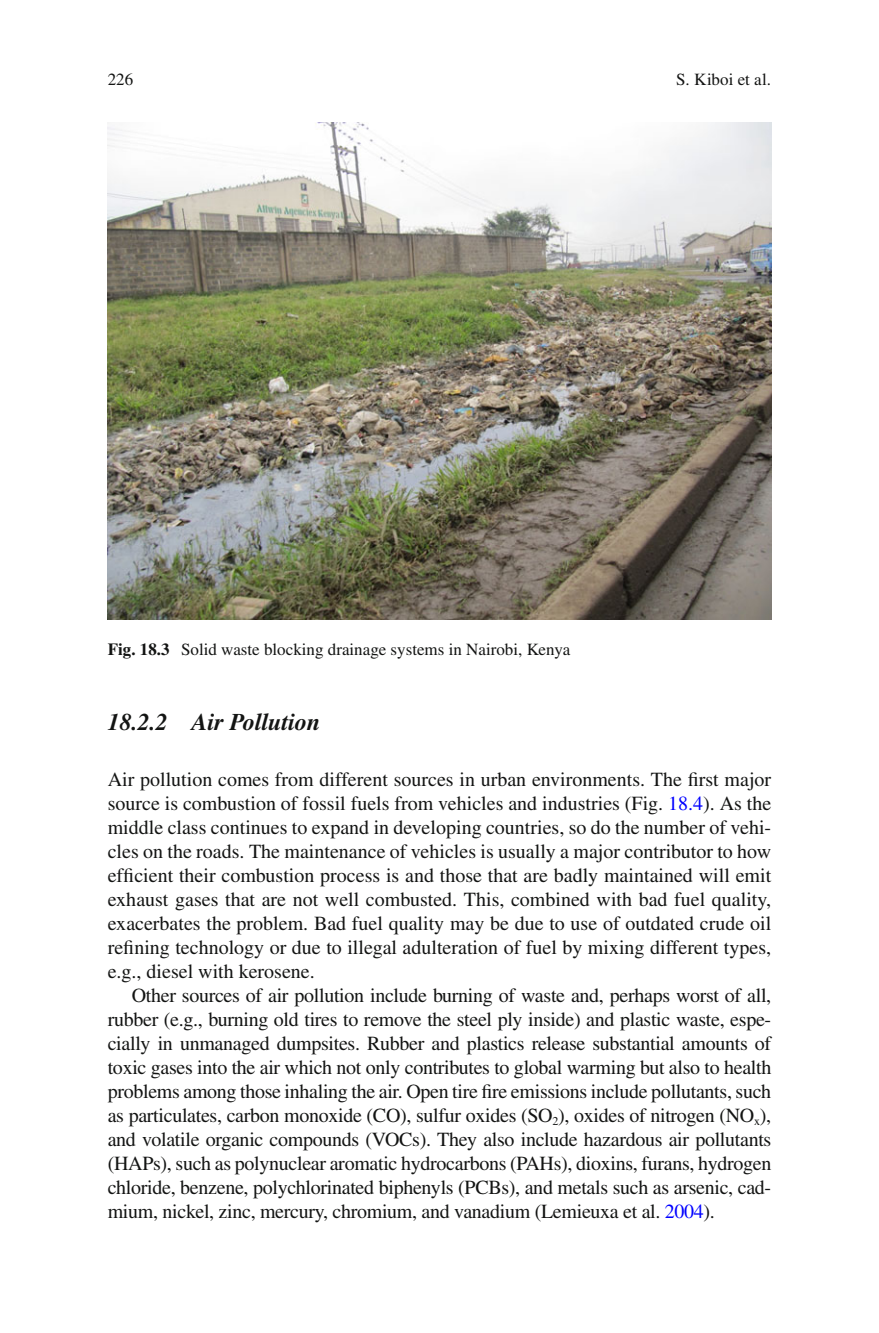
<style>
.page{position:relative;width:879px;height:1333px;background:#fff}
.page>*{position:absolute;margin:0;border:0;box-sizing:border-box;transform-origin:0 0}
.t1{font:italic 700 24px "Times";color:#131413}
.t2{font:20px/24px "Times";letter-spacing:-.015em;color:#131413;text-align:justify}
.t3{font:17px "Times";color:#131413}
.s1{font-weight:700}
.s2{color:#00f}
</style>
<div class="page">
<img style="left:108px;top:122px;width:663px;height:498px">
<p class="t3" style="left:108px;top:73px;width:27px">226</p>
<p class="t3" style="left:676px;top:73px;width:96px">S. Kiboi et al.</p>
<p class="t3" style="left:108px;top:643px;width:464px"><span class="s1">Fig. 18.3</span> Solid waste blocking drainage systems in Nairobi, Kenya</p>
<p class="t1" style="left:108px;top:713px;width:214px">18.2.2 Air Pollution</p>
<p class="t2" style="left:108px;top:769px;width:665px">Air pollution comes from different sources in urban environments. The first major source is combustion of fossil fuels from vehicles and industries (Fig. <span class="s2">18.4</span> ). As the middle class continues to expand in developing countries, so do the number of vehi&shy;cles on the roads. The maintenance of vehicles is usually a major contributor to how efficient their combustion process is and those that are badly maintained will emit exhaust gases that are not well combusted. This, combined with bad fuel quality, exacerbates the problem. Bad fuel quality may be due to use of outdated crude oil refining technology or due to illegal adulteration of fuel by mixing different types, e.g., diesel with kerosene.</p>
<p class="t2" style="left:108px;top:985px;width:665px;text-indent:24px">Other sources of air pollution include burning of waste and, perhaps worst of all, rubber (e.g., burning old tires to remove the steel ply inside) and plastic waste, espe&shy;cially in unmanaged dumpsites. Rubber and plastics release substantial amounts of toxic gases into the air which not only contributes to global warming but also to health problems among those inhaling the air. Open tire fire emissions include pollutants, such as particulates, carbon monoxide (CO), sulfur oxides (SO <sub>2</sub> ), oxides of nitrogen (NO <sub>x</sub> ), and volatile organic compounds (VOCs). They also include hazardous air pollutants (HAPs), such as polynuclear aromatic hydrocarbons (PAHs), dioxins, furans, hydrogen chloride, benzene, polychlorinated biphenyls (PCBs), and metals such as arsenic, cad&shy;mium, nickel, zinc, mercury, chromium, and vanadium (Lemieuxa et al. <span class="s2">2004</span> ).</p>
</div>
